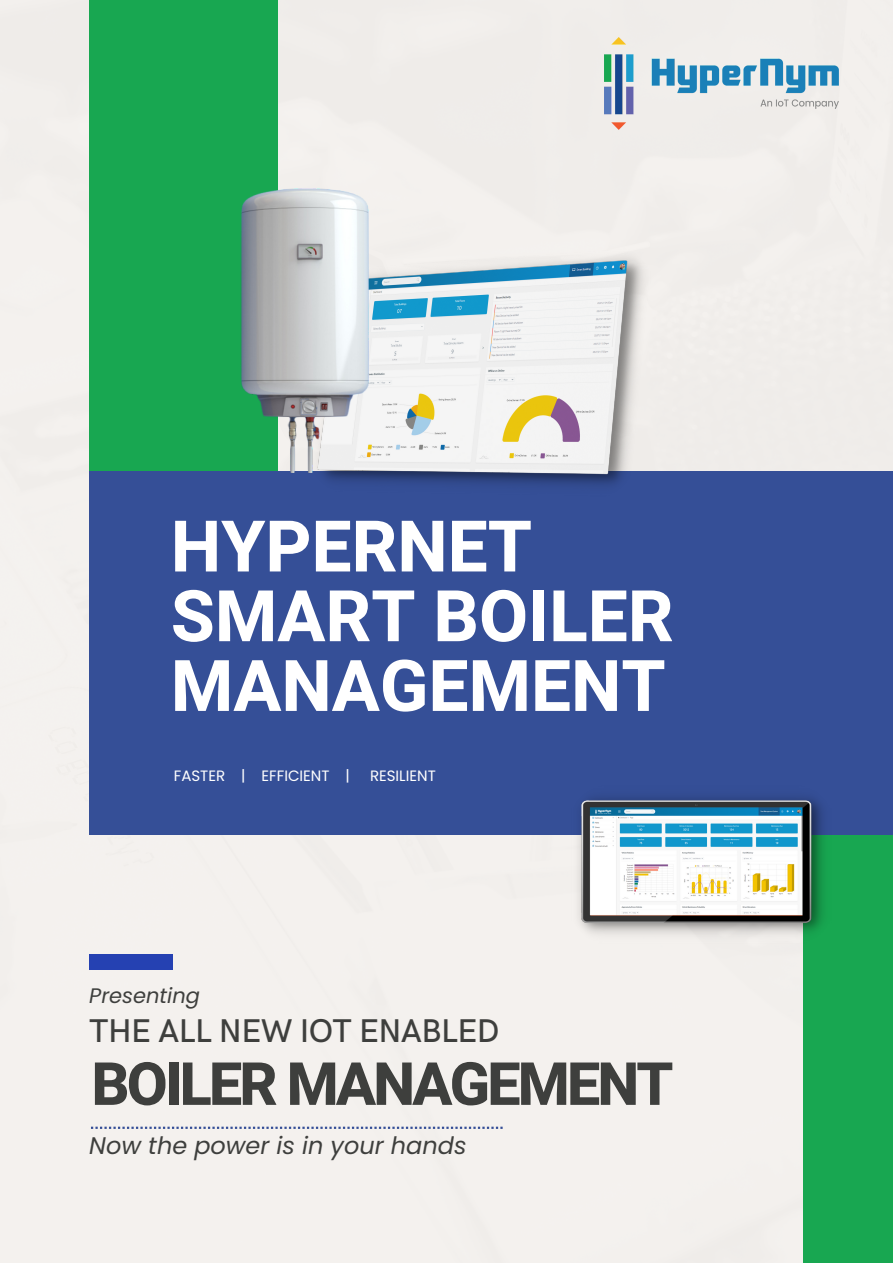
<style>
.page{position:relative;width:893px;height:1264px;background:#fff}
.page>*{position:absolute;margin:0;border:0;box-sizing:border-box;transform-origin:0 0}
.t1{font:700 71.25px/69.8px "Heebo";color:#fff}
.t2{font:800 59.55px "Heebo";letter-spacing:-.05em;color:#3e3f3d}
.t3{font:500 33px "HK Grotesk";letter-spacing:-.02em;color:#3e3f3d}
.t4{font:italic 24px "Poppins";color:#3e3f3d}
.t5{font:italic 21px "Poppins";color:#3e3f3d}
.t6{font:15px "Poppins";color:#fff}
</style>
<div class="page">
<div style="left:0;top:0;width:892px;height:1262px;background:#f4f1ee"></div>
<div style="left:89px;top:0;width:188px;height:471px;background:#18a751"></div>
<div style="left:803px;top:720px;width:89px;height:542px;background:#18a751"></div>
<div style="left:89px;top:471px;width:803px;height:363px;background:#354f97"></div>
<div style="left:89px;top:953px;width:84px;height:16px;background:#2541b2"></div>
<svg style="left:91px;top:1126px;width:411px;height:2px"></svg>
<img style="left:312px;top:249px;width:338px;height:236px">
<img style="left:572px;top:797px;width:259px;height:146px">
<img style="left:241px;top:163px;width:210px;height:309px">
<img style="left:604px;top:38px;width:234px;height:91px">
<p class="t1" style="left:171px;top:514px;width:504px">HYPERNET<br>SMART BOILER<br>MANAGEMENT</p>
<p class="t6" style="left:174px;top:765px;width:178px">FASTER | EFFICIENT |</p>
<p class="t6" style="left:370px;top:765px;width:67px">RESILIENT</p>
<p class="t5" style="left:89px;top:981px;width:112px">Presenting</p>
<p class="t3" style="left:89px;top:1012px;width:411px">THE ALL NEW IOT ENABLED</p>
<p class="t2" style="left:91px;top:1042px;width:583px">BOILER MANAGEMENT</p>
<p class="t4" style="left:89px;top:1128px;width:379px">Now the power is in your hands</p>
</div>
